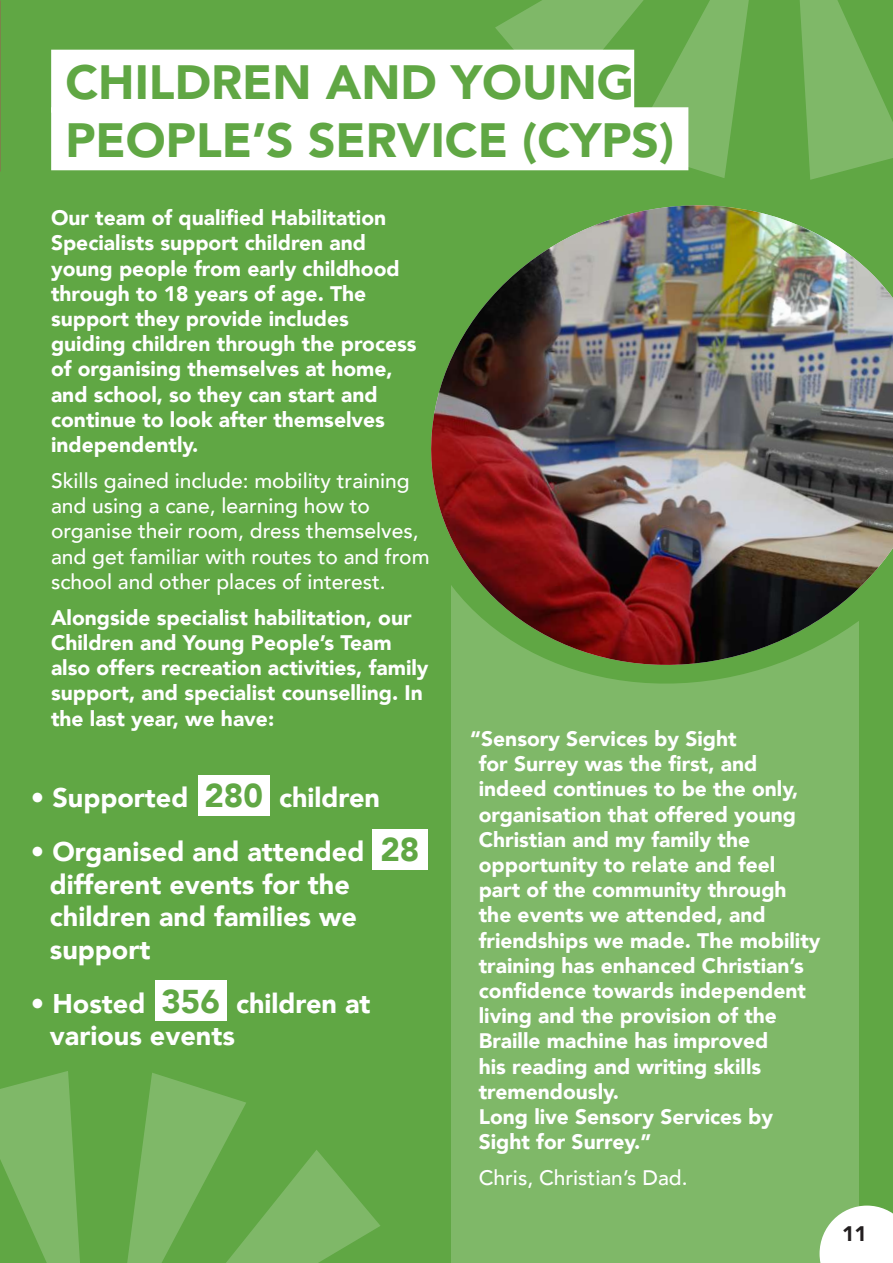
<style>
.page{position:relative;width:893px;height:1263px;background:#60a744}
.page>*{position:absolute;margin:0;border:0;box-sizing:border-box;transform-origin:0 0}
.t1{font:900 48px/57.6px "Avenir";color:#60a744}
.t2{font:900 27px/32.4px "Avenir";color:#fff}
.t3{font:900 21px/25.2px "Avenir";color:#fff}
.t4{font:500 21px/25.2px "Avenir";color:#fff}
.t5{font:900 21px "Avenir";color:#231f20}
.s1{font-size:33px;color:#60a744}
</style>
<div class="page">
<div style="left:451px;top:489px;width:407px;height:774px;background:#7fb868"></div>
<div style="left:155px;top:980px;width:71px;height:41px;background:#fff"></div>
<div style="left:372px;top:829px;width:56px;height:40px;background:#fff"></div>
<svg style="left:819px;top:1205px;width:74px;height:58px;background:#ebf4e7"></svg>
<svg style="left:800px;top:0;width:93px;height:155px"></svg>
<svg style="left:495px;top:0;width:254px;height:155px"></svg>
<div style="left:51px;top:50px;width:583px;height:63px;background:#fff"></div>
<div style="left:51px;top:107px;width:637px;height:63px;background:#fff"></div>
<div style="left:198px;top:775px;width:72px;height:41px;background:#fff"></div>
<svg style="left:378px;top:155px;width:515px;height:561px"></svg>
<svg style="left:403px;top:176px;width:490px;height:518px"></svg>
<img style="left:403px;top:205px;width:490px;height:486px">
<svg style="left:0;top:1071px;width:80px;height:192px"></svg>
<svg style="left:127px;top:1073px;width:253px;height:190px"></svg>
<h1 class="t1" style="left:65px;top:52px;width:610px">CHILDREN AND YOUNG<br>PEOPLE’S SERVICE (CYPS)</h1>
<p class="t3" style="left:51px;top:205px;width:367px">Our team of qualified Habilitation<br>Specialists support children and young people from early childhood through to 18 years of age. The support they provide includes guiding children through the process of organising themselves at home, and school, so they can start and continue to look after themselves independently.</p>
<p class="t4" style="left:51px;top:467px;width:380px">Skills gained include: mobility training and using a cane, learning how to organise their room, dress themselves, and get familiar with routes to and from school and other places of interest.</p>
<p class="t3" style="left:51px;top:604px;width:379px">Alongside specialist habilitation, our Children and Young People’s Team also offers recreation activities, family support, and specialist counselling. In the last year, we have:</p>
<p class="t2" style="left:31px;top:781px;width:351px">• Supported <span class="s1">280</span> children</p>
<p class="t2" style="left:50px;top:835px;width:371px;text-indent:-19px">• Organised and attended <span class="s1">28 </span>different events for the children and families we support</p>
<p class="t2" style="left:50px;top:986px;width:322px;text-indent:-19px">• Hosted <span class="s1">356</span> children at various events</p>
<p class="t3" style="left:479px;top:726px;width:343px;text-indent:-8px">“Sensory Services by Sight<br>for Surrey was the first, and indeed continues to be the only, organisation that offered young<br>Christian and my family the opportunity to relate and feel part of the community through the events we attended, and friendships we made. The mobility training has enhanced Christian’s confidence towards independent living and the provision of the<br>Braille machine has improved<br>his reading and writing skills tremendously.<br>Long live Sensory Services by<br>Sight for Surrey.”</p>
<p class="t4" style="left:479px;top:1164px;width:210px">Chris, Christian’s Dad.</p>
<p class="t5" style="left:842px;top:1216px;width:26px">11</p>
</div>
